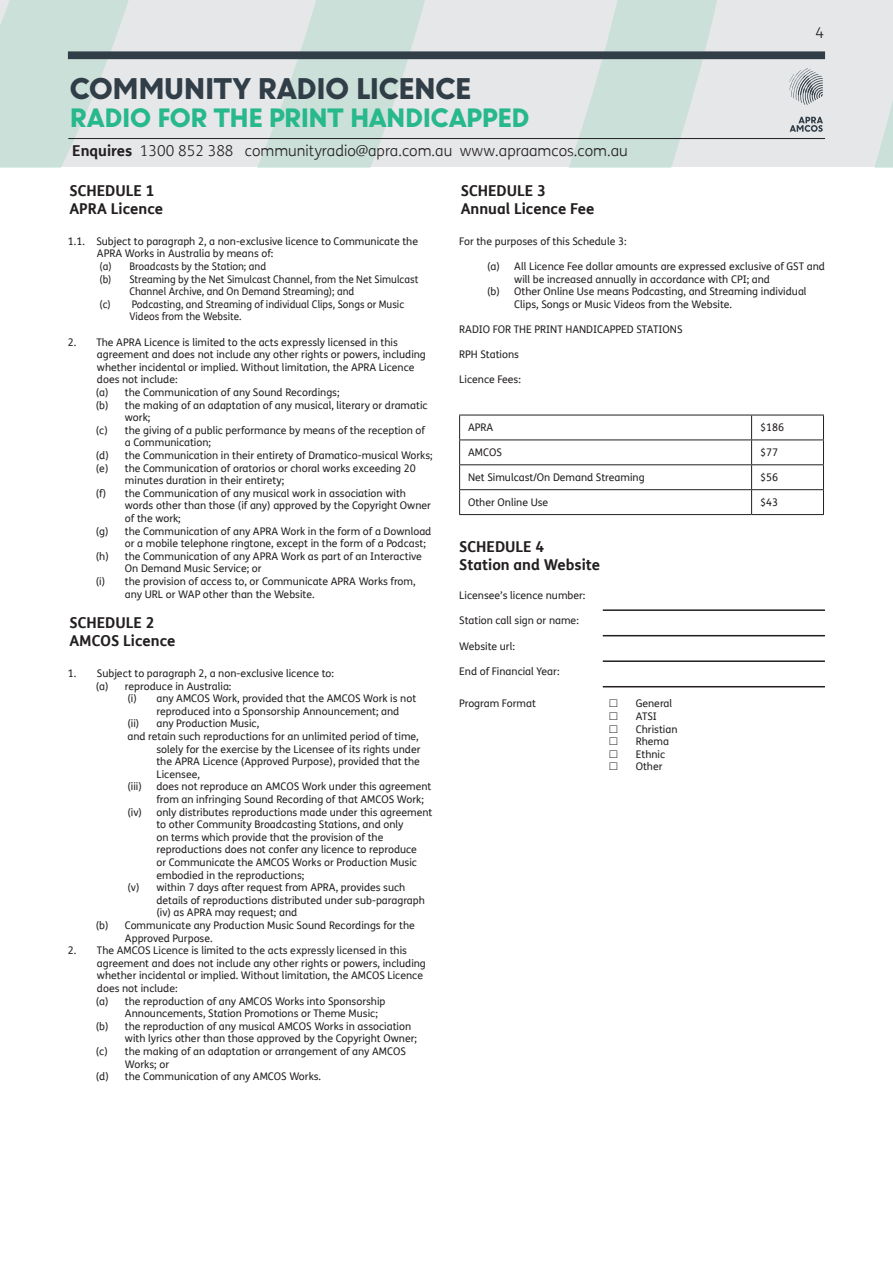
<style>
.page{position:relative;width:893px;height:1263px;background:#fff}
.page>*{position:absolute;margin:0;border:0;box-sizing:border-box;transform-origin:0 0}
.t1{font:900 27px "U8";letter-spacing:.005em;color:#313e48}
.t2{font:900 24px "U8";letter-spacing:.005em;color:#27b88b}
.t3{font:700 15px/18px "FS Me";color:#231f20}
.t4{font:300 15px "FS Me";color:#231f20}
.t5{font:10.5px/12.6px "FS Me";color:#231f20}
.t6{font:10.5px/12.6px "FS Me";color:#231f20;scale:.95 1}
.s1{font-weight:700}
</style>
<div class="page">
<svg style="left:0;top:0;width:893px;height:168px;background:#dce4e2"></svg>
<hr style="left:68px;top:138px;width:757px;height:1px;background:#231f20">
<div style="left:68px;top:51px;width:757px;height:8px;background:#313e48"></div>
<svg style="left:790px;top:117px;width:33px;height:15px"></svg>
<svg style="left:790px;top:68px;width:33px;height:37px"></svg>
<hr style="left:459px;top:415px;width:293px;height:1px;background:#231f20">
<hr style="left:752px;top:415px;width:72px;height:1px;background:#231f20">
<hr style="left:459px;top:439px;width:293px;height:1px;background:#231f20">
<hr style="left:752px;top:439px;width:72px;height:1px;background:#231f20">
<hr style="left:459px;top:464px;width:293px;height:1px;background:#231f20">
<hr style="left:752px;top:464px;width:72px;height:1px;background:#231f20">
<hr style="left:459px;top:489px;width:293px;height:1px;background:#231f20">
<svg style="left:459px;top:415px;width:1px;height:99px"></svg>
<hr style="left:752px;top:489px;width:72px;height:1px;background:#231f20">
<svg style="left:751px;top:415px;width:1px;height:99px"></svg>
<svg style="left:823px;top:415px;width:1px;height:99px"></svg>
<hr style="left:459px;top:514px;width:293px;height:1px;background:#231f20">
<hr style="left:752px;top:514px;width:72px;height:1px;background:#231f20">
<hr style="left:603px;top:609px;width:222px;height:2px;background:#231f20">
<hr style="left:603px;top:635px;width:222px;height:1px;background:#231f20">
<hr style="left:603px;top:660px;width:222px;height:2px;background:#231f20">
<hr style="left:603px;top:686px;width:222px;height:1px;background:#231f20">
<h3 class="t4" style="left:816px;top:22px;width:10px">4</h3>
<h1 class="t1" style="left:70px;top:67px;width:402px">COMMUNITY RADIO LICENCE</h1>
<h2 class="t2" style="left:70px;top:99px;width:460px">RADIO FOR THE PRINT HANDICAPPED</h2>
<h3 class="t4" style="left:72px;top:141px;width:557px"><span class="s1">Enquires</span> 1300 852 388 communityradio@apra.com.au www.apraamcos.com.au</h3>
<p class="t3" style="left:69px;top:181px;width:95px">SCHEDULE 1<br>APRA Licence</p>
<p class="t5" style="left:97px;top:235px;width:323px;text-indent:-29px">1.1. Subject to paragraph 2, a non-exclusive licence to Communicate the<br>APRA Works in Australia by means of:</p>
<p class="t6" style="left:99px;top:260px;width:177px">(a) Broadcasts by the Station; and</p>
<p class="t6" style="left:129px;top:272px;width:306px;text-indent:-30px">(b) Streaming by the Net Simulcast Channel, from the Net Simulcast<br>Channel Archive, and On Demand Streaming); and</p>
<p class="t6" style="left:129px;top:298px;width:291px;text-indent:-30px">(c) Podcasting, and Streaming of individual Clips, Songs or Music<br>Videos from the Website.</p>
<p class="t5" style="left:97px;top:335px;width:330px;text-indent:-29px">2. The APRA Licence is limited to the acts expressly licensed in this agreement and does not include any other rights or powers, including whether incidental or implied. Without limitation, the APRA Licence does not include:</p>
<p class="t5" style="left:96px;top:386px;width:245px">(a) the Communication of any Sound Recordings;</p>
<p class="t5" style="left:125px;top:398px;width:304px;text-indent:-29px">(b) the making of an adaptation of any musical, literary or dramatic work;</p>
<p class="t5" style="left:125px;top:424px;width:301px;text-indent:-29px">(c) the giving of a public performance by means of the reception of a Communication;</p>
<p class="t5" style="left:96px;top:449px;width:338px">(d) the Communication in their entirety of Dramatico-musical Works;</p>
<p class="t5" style="left:125px;top:461px;width:292px;text-indent:-29px">(e) the Communication of oratorios or choral works exceeding 20 minutes duration in their entirety;</p>
<p class="t5" style="left:125px;top:487px;width:308px;text-indent:-29px">(f) the Communication of any musical work in association with words other than those (if any) approved by the Copyright Owner of the work;</p>
<p class="t5" style="left:125px;top:524px;width:308px;text-indent:-29px">(g) the Communication of any APRA Work in the form of a Download or a mobile telephone ringtone, except in the form of a Podcast;</p>
<p class="t5" style="left:125px;top:550px;width:298px;text-indent:-29px">(h) the Communication of any APRA Work as part of an Interactive<br>On Demand Music Service; or</p>
<p class="t5" style="left:125px;top:575px;width:292px;text-indent:-29px">(i) the provision of access to, or Communicate APRA Works from, any URL or WAP other than the Website.</p>
<p class="t3" style="left:69px;top:613px;width:108px">SCHEDULE 2<br>AMCOS Licence</p>
<p class="t5" style="left:68px;top:667px;width:268px">1. Subject to paragraph 2, a non-exclusive licence to:</p>
<p class="t5" style="left:96px;top:679px;width:137px">(a) reproduce in Australia:</p>
<p class="t5" style="left:156px;top:692px;width:261px;text-indent:-29px">(i) any AMCOS Work, provided that the AMCOS Work is not reproduced into a Sponsorship Announcement; and</p>
<p class="t5" style="left:127px;top:717px;width:133px">(ii) any Production Music,</p>
<p class="t5" style="left:156px;top:730px;width:266px;text-indent:-29px">and retain such reproductions for an unlimited period of time, solely for the exercise by the Licensee of its rights under the APRA Licence (Approved Purpose), provided that the Licensee,</p>
<p class="t5" style="left:127px;top:780px;width:16px">(iii)</p>
<p class="t5" style="left:156px;top:780px;width:277px">does not reproduce an AMCOS Work under this agreement from an infringing Sound Recording of that AMCOS Work;</p>
<p class="t5" style="left:156px;top:805px;width:277px;text-indent:-29px">(iv) only distributes reproductions made under this agreement to other Community Broadcasting Stations, and only<br>on terms which provide that the provision of the reproductions does not confer any licence to reproduce<br>or Communicate the AMCOS Works or Production Music embodied in the reproductions;</p>
<p class="t5" style="left:156px;top:881px;width:270px;text-indent:-29px">(v) within 7 days after request from APRA, provides such details of reproductions distributed under sub-paragraph (iv) as APRA may request; and</p>
<p class="t5" style="left:125px;top:919px;width:291px;text-indent:-29px">(b) Communicate any Production Music Sound Recordings for the<br>Approved Purpose.</p>
<p class="t5" style="left:97px;top:944px;width:330px;text-indent:-29px">2. The AMCOS Licence is limited to the acts expressly licensed in this agreement and does not include any other rights or powers, including whether incidental or implied. Without limitation, the AMCOS Licence does not include:</p>
<p class="t5" style="left:125px;top:994px;width:262px;text-indent:-29px">(a) the reproduction of any AMCOS Works into Sponsorship<br>Announcements, Station Promotions or Theme Music;</p>
<p class="t5" style="left:125px;top:1019px;width:294px;text-indent:-29px">(b) the reproduction of any musical AMCOS Works in association with lyrics other than those approved by the Copyright Owner;</p>
<p class="t5" style="left:125px;top:1045px;width:282px;text-indent:-29px">(c) the making of an adaptation or arrangement of any AMCOS<br>Works; or</p>
<p class="t5" style="left:96px;top:1070px;width:227px">(d) the Communication of any AMCOS Works.</p>
<p class="t3" style="left:461px;top:181px;width:135px">SCHEDULE 3<br>Annual Licence Fee</p>
<p class="t5" style="left:459px;top:235px;width:169px">For the purposes of this Schedule 3:</p>
<p class="t5" style="left:514px;top:260px;width:312px;text-indent:-27px">(a) All Licence Fee dollar amounts are expressed exclusive of GST and will be increased annually in accordance with CPI; and</p>
<p class="t5" style="left:514px;top:285px;width:294px;text-indent:-27px">(b) Other Online Use means Podcasting, and Streaming individual<br>Clips, Songs or Music Videos from the Website.</p>
<p class="t5" style="left:459px;top:323px;width:225px">RADIO FOR THE PRINT HANDICAPPED STATIONS</p>
<p class="t5" style="left:459px;top:348px;width:61px">RPH Stations</p>
<p class="t5" style="left:459px;top:373px;width:63px">Licence Fees:</p>
<p class="t5" style="left:468px;top:421px;width:27px">APRA</p>
<p class="t5" style="left:760px;top:421px;width:25px">$186</p>
<p class="t5" style="left:468px;top:446px;width:35px">AMCOS</p>
<p class="t5" style="left:760px;top:446px;width:19px">$77</p>
<p class="t5" style="left:468px;top:471px;width:178px">Net Simulcast/On Demand Streaming</p>
<p class="t5" style="left:760px;top:471px;width:19px">$56</p>
<p class="t5" style="left:468px;top:496px;width:82px">Other Online Use</p>
<p class="t5" style="left:760px;top:496px;width:19px">$43</p>
<p class="t3" style="left:459px;top:537px;width:87px">SCHEDULE 4</p>
<p class="t3" style="left:459px;top:555px;width:142px">Station and Website</p>
<p class="t5" style="left:459px;top:588px;width:128px">Licensee’s licence number:</p>
<p class="t5" style="left:459px;top:614px;width:121px">Station call sign or name:</p>
<p class="t5" style="left:459px;top:639px;width:57px">Website url:</p>
<p class="t5" style="left:459px;top:665px;width:102px">End of Financial Year:</p>
<p class="t5" style="left:459px;top:697px;width:78px">Program Format</p>
<p class="t5" style="left:636px;top:697px;width:38px">General</p>
<p class="t5" style="left:636px;top:710px;width:23px">ATSI</p>
<p class="t5" style="left:636px;top:722px;width:43px">Christian</p>
<p class="t5" style="left:636px;top:735px;width:35px">Rhema</p>
<p class="t5" style="left:636px;top:747px;width:31px">Ethnic</p>
<p class="t5" style="left:636px;top:760px;width:28px">Other</p>
</div>
